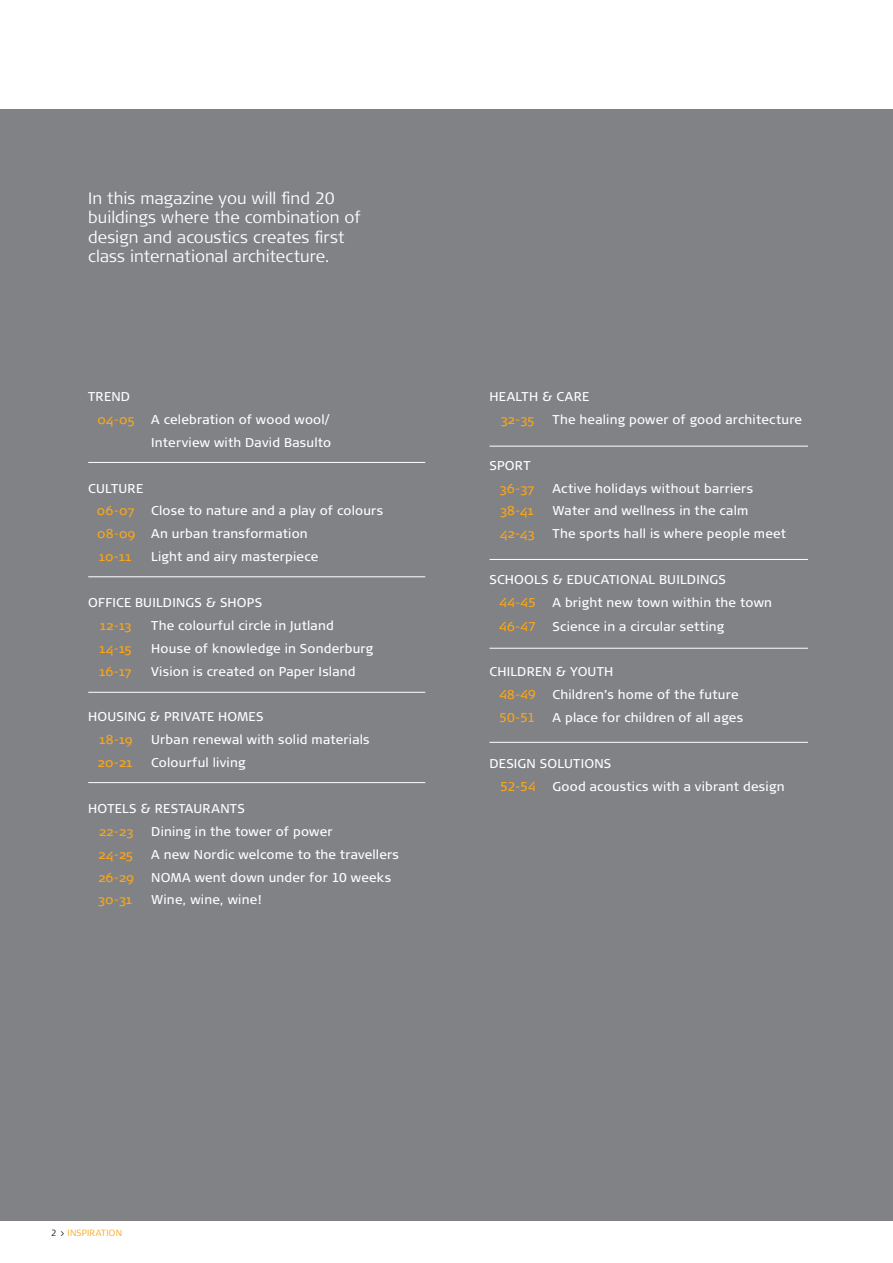
<style>
.page{position:relative;width:893px;height:1263px;background:#fff}
.page>*{position:absolute;margin:0;border:0;box-sizing:border-box;transform-origin:0 0}
.t1{font:300 16.5px/19.5px "Signa Column";color:#fff}
.t2{font:12.75px/22.8px "Signa Column";letter-spacing:.015em;color:#fff}
.t3{font:12.75px "Signa Caps";letter-spacing:.03em;color:#f9a51b}
.t4{font:12.75px "Signa Column";letter-spacing:.01em;color:#f9a51b}
.t5{font:300 9px "Signa Column";letter-spacing:.03em;color:#f9a51b}
.s1{font-family:"Signa Caps";color:#f9a51b}
.s2{color:#231f20}
</style>
<div class="page">
<div style="left:0;top:109px;width:893px;height:1111px;background:#808285"></div>
<hr style="left:88px;top:576px;width:337px;height:1px;background:#fff">
<hr style="left:88px;top:462px;width:337px;height:1px;background:#fff">
<hr style="left:88px;top:692px;width:337px;height:1px;background:#fff">
<hr style="left:88px;top:782px;width:337px;height:1px;background:#fff">
<hr style="left:490px;top:559px;width:318px;height:1px;background:#fff">
<hr style="left:490px;top:446px;width:318px;height:1px;background:#fff">
<hr style="left:490px;top:648px;width:318px;height:1px;background:#fff">
<hr style="left:490px;top:742px;width:318px;height:1px;background:#fff">
<p class="t1" style="left:88px;top:188px;width:274px">In this magazine you will find 20 buildings where the combination of design and acoustics creates first class international architecture.</p>
<p class="t2" style="left:88px;top:385px;width:43px">TREND</p>
<p class="t3" style="left:98px;top:412px;width:39px">04-05</p>
<p class="t2" style="left:151px;top:408px;width:181px">A celebration of wood wool/<br>Interview with David Basulto</p>
<p class="t2" style="left:88px;top:477px;width:56px">CULTURE</p>
<p class="t3" style="left:97px;top:504px;width:39px">06-07</p>
<p class="t2" style="left:97px;top:500px;width:287px;text-indent:54px">Close to nature and a play of colours<br><span class="s1">08-09</span> An urban transformation</p>
<p class="t3" style="left:99px;top:549px;width:34px">10-11</p>
<p class="t2" style="left:151px;top:545px;width:169px">Light and airy masterpiece</p>
<p class="t2" style="left:88px;top:591px;width:175px">OFFICE BUILDINGS &amp; SHOPS</p>
<p class="t3" style="left:100px;top:618px;width:33px">12-13</p>
<p class="t2" style="left:151px;top:614px;width:184px">The colourful circle in Jutland</p>
<p class="t3" style="left:100px;top:641px;width:34px">14-15</p>
<p class="t2" style="left:151px;top:637px;width:223px">House of knowledge in Sonderburg</p>
<p class="t3" style="left:99px;top:664px;width:33px">16-17</p>
<p class="t2" style="left:151px;top:660px;width:206px">Vision is created on Paper Island</p>
<p class="t2" style="left:88px;top:705px;width:177px">HOUSING &amp; PRIVATE HOMES</p>
<p class="t3" style="left:99px;top:732px;width:35px">18-19</p>
<p class="t2" style="left:151px;top:728px;width:220px">Urban renewal with solid materials</p>
<p class="t3" style="left:98px;top:755px;width:36px">20-21</p>
<p class="t2" style="left:151px;top:751px;width:96px">Colourful living</p>
<p class="t2" style="left:88px;top:797px;width:158px">HOTELS &amp; RESTAURANTS</p>
<p class="t3" style="left:99px;top:824px;width:36px">22-23</p>
<p class="t2" style="left:151px;top:820px;width:183px">Dining in the tower of power</p>
<p class="t3" style="left:98px;top:847px;width:36px">24-25</p>
<p class="t2" style="left:151px;top:843px;width:249px">A new Nordic welcome to the travellers</p>
<p class="t3" style="left:98px;top:870px;width:38px">26-29</p>
<p class="t2" style="left:151px;top:866px;width:241px">NOMA went down under for 10 weeks</p>
<p class="t3" style="left:98px;top:893px;width:36px">30-31</p>
<p class="t2" style="left:151px;top:888px;width:111px">Wine, wine, wine!</p>
<p class="t2" style="left:490px;top:385px;width:101px">HEALTH &amp; CARE</p>
<p class="t3" style="left:500px;top:412px;width:36px">32-35</p>
<p class="t2" style="left:553px;top:408px;width:251px">The healing power of good architecture</p>
<p class="t2" style="left:490px;top:454px;width:42px">SPORT</p>
<p class="t3" style="left:500px;top:481px;width:36px">36-37</p>
<p class="t2" style="left:553px;top:477px;width:202px">Active holidays without barriers</p>
<p class="t3" style="left:500px;top:504px;width:35px">38-41</p>
<p class="t2" style="left:553px;top:500px;width:197px">Water and wellness in the calm</p>
<p class="t3" style="left:500px;top:526px;width:36px">42-43</p>
<p class="t2" style="left:553px;top:522px;width:235px">The sports hall is where people meet</p>
<p class="t2" style="left:490px;top:568px;width:238px">SCHOOLS &amp; EDUCATIONAL BUILDINGS</p>
<p class="t4" style="left:499px;top:595px;width:38px">44-45</p>
<p class="t2" style="left:553px;top:591px;width:221px">A bright new town within the town</p>
<p class="t4" style="left:499px;top:619px;width:38px">46-47</p>
<p class="t2" style="left:553px;top:615px;width:173px">Science in a circular setting</p>
<p class="t2" style="left:490px;top:660px;width:125px">CHILDREN &amp; YOUTH</p>
<p class="t4" style="left:499px;top:687px;width:38px">48-49</p>
<p class="t2" style="left:553px;top:683px;width:187px">Children’s home of the future</p>
<p class="t4" style="left:499px;top:710px;width:37px">50-51</p>
<p class="t2" style="left:553px;top:706px;width:192px">A place for children of all ages</p>
<p class="t2" style="left:490px;top:752px;width:123px">DESIGN SOLUTIONS</p>
<p class="t4" style="left:500px;top:779px;width:37px">52-54</p>
<p class="t2" style="left:553px;top:775px;width:233px">Good acoustics with a vibrant design</p>
<p class="t5" style="left:51px;top:1228px;width:73px"><span class="s2">2 &gt;</span> INSPIRATION</p>
</div>
